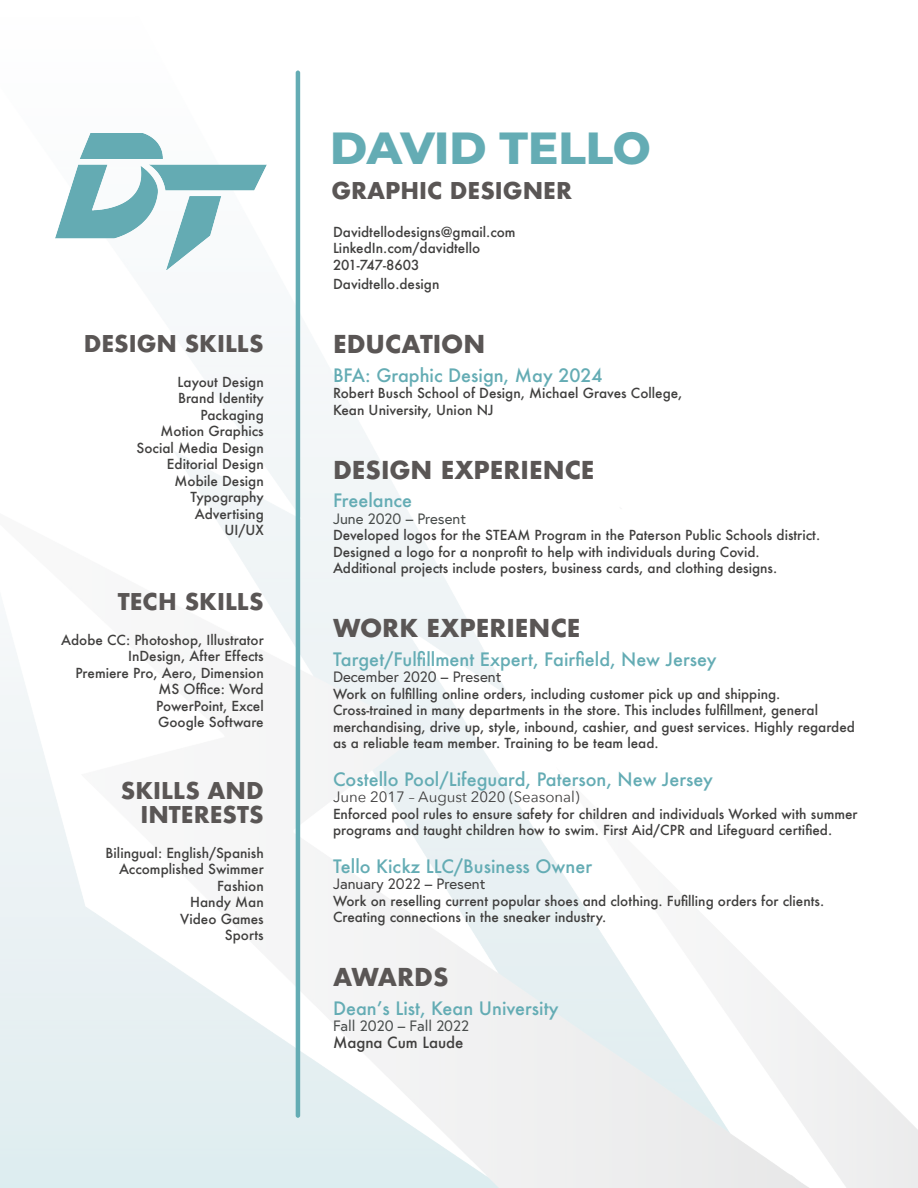
<style>
.page{position:relative;width:918px;height:1188px;background:#fff}
.page>*{position:absolute;margin:0;border:0;box-sizing:border-box;transform-origin:0 0}
.TYPE_2{font:800 45px "Montserrat";letter-spacing:-.005em;color:#64acb4}
.Headers_teal{font:700 24px "Futura";color:#5a5655}
.TYPE_2-2{font:700 24px "Futura";color:#5a5655}
.Headers{font:700 22.5px "Futura";color:#5a5655}
.TYPE{font:700 22.5px "Futura";color:#5a5655}
.TYPE_2-3{font:500 18px "Futura";color:#64acb4}
.TYPE_2-4{font:15px "Europa";color:#403f3f}
.TYPE_2-5{font:15px "Europa";color:#474b4a}
.TYPE_2-6{font:15px "Avenir Next";color:#403f3f}
.type_left_al{font:500 15px "Futura";color:#403f3e}
.type_left_al-2{font:500 13.5px/16.5px "Futura";color:#403f3e}
.type_9{font:500 13.5px "Futura";color:#403f3e}
.type{font:500 13.5px "Futura";color:#403f3e}
.TYPE_2-7{font:500 13.5px "Futura";color:#403f3e}
</style>
<div class="page">
<hr style="left:296px;top:70px;width:4px;height:1048px;background:#64acb4;border-radius:2px">
<img style="left:56px;top:133px;width:211px;height:137px">
<p class="Headers" style="left:84px;top:327px;width:182px">DESIGN SKILLS</p>
<p class="type" style="left:178px;top:372px;width:88px">Layout Design</p>
<p class="type" style="left:178px;top:389px;width:87px">Brand Identity</p>
<p class="type" style="left:200px;top:405px;width:65px">Packaging</p>
<p class="type" style="left:161px;top:422px;width:105px">Motion Graphics</p>
<p class="type" style="left:137px;top:438px;width:129px">Social Media Design</p>
<p class="type" style="left:167px;top:455px;width:98px">Editorial Design</p>
<p class="type" style="left:175px;top:471px;width:91px">Mobile Design</p>
<p class="type" style="left:191px;top:488px;width:75px">Typography</p>
<p class="type" style="left:195px;top:504px;width:71px">Advertising</p>
<p class="type" style="left:224px;top:521px;width:41px">UI/UX</p>
<p class="TYPE" style="left:118px;top:585px;width:148px">TECH SKILLS</p>
<p class="type_9" style="left:61px;top:630px;width:204px">Adobe CC: Photoshop, Illustrator</p>
<p class="type_9" style="left:128px;top:647px;width:137px">InDesign, After Effects</p>
<p class="type_9" style="left:75px;top:663px;width:190px">Premiere Pro, Aero, Dimension</p>
<p class="type_9" style="left:159px;top:680px;width:107px">MS Office: Word</p>
<p class="type_9" style="left:156px;top:696px;width:109px">PowerPoint, Excel</p>
<p class="type_9" style="left:158px;top:713px;width:107px">Google Software</p>
<p class="Headers" style="left:121px;top:774px;width:144px">SKILLS AND</p>
<p class="Headers" style="left:140px;top:798px;width:125px">INTERESTS</p>
<p class="type_9" style="left:106px;top:843px;width:160px">Bilingual: English/Spanish</p>
<p class="type_9" style="left:119px;top:860px;width:146px">Accomplished Swimmer</p>
<p class="type_9" style="left:217px;top:876px;width:48px">Fashion</p>
<p class="type_9" style="left:190px;top:893px;width:75px">Handy Man</p>
<p class="type_9" style="left:180px;top:909px;width:85px">Video Games</p>
<p class="type_9" style="left:225px;top:926px;width:40px">Sports</p>
<p class="TYPE_2" style="left:330px;top:115px;width:322px">DAVID TELLO</p>
<p class="Headers" style="left:332px;top:175px;width:242px">GRAPHIC DESIGNER</p>
<p class="TYPE_2-7" style="left:333px;top:222px;width:184px">Davidtellodesigns@gmail.com</p>
<p class="TYPE_2-7" style="left:333px;top:239px;width:149px">LinkedIn.com/davidtello</p>
<p class="TYPE_2-7" style="left:333px;top:255px;width:88px">201-747-8603</p>
<p class="TYPE_2-7" style="left:333px;top:275px;width:108px">Davidtello.design</p>
<p class="Headers_teal" style="left:333px;top:327px;width:154px">EDUCATION</p>
<p class="TYPE_2-3" style="left:333px;top:363px;width:271px">BFA: Graphic Design, May 2024</p>
<p class="type_left_al-2" style="left:333px;top:385px;width:351px">Robert Busch School of Design, Michael Graves College,</p>
<p class="type_left_al-2" style="left:333px;top:401px;width:162px">Kean University, Union NJ</p>
<p class="Headers_teal" style="left:333px;top:452px;width:263px">DESIGN EXPERIENCE</p>
<p class="TYPE_2-3" style="left:333px;top:488px;width:81px">Freelance</p>
<p class="TYPE_2-5" style="left:333px;top:509px;width:135px">June 2020 – Present</p>
<p class="type_left_al-2" style="left:333px;top:527px;width:489px">Developed logos for the STEAM Program in the Paterson Public Schools district.</p>
<p class="type_left_al-2" style="left:333px;top:543px;width:428px">Designed a logo for a nonprofit to help with individuals during Covid.</p>
<p class="type_left_al-2" style="left:333px;top:560px;width:446px">Additional projects include posters, business cards, and clothing designs.</p>
<p class="Headers_teal" style="left:333px;top:611px;width:249px">WORK EXPERIENCE</p>
<p class="TYPE_2-3" style="left:333px;top:647px;width:385px">Target/Fulfillment Expert, Fairfield, New Jersey</p>
<p class="TYPE_2-4" style="left:333px;top:667px;width:170px">December 2020 – Present</p>
<p class="type_left_al-2" style="left:333px;top:685px;width:449px">Work on fulfilling online orders, including customer pick up and shipping.</p>
<p class="type_left_al-2" style="left:333px;top:702px;width:487px">Cross-trained in many departments in the store. This includes fulfillment, general</p>
<p class="type_left_al-2" style="left:333px;top:718px;width:523px">merchandising, drive up, style, inbound, cashier, and guest services. Highly regarded as a reliable team member. Training to be team lead.</p>
<p class="TYPE_2-3" style="left:333px;top:767px;width:381px">Costello Pool/Lifeguard, Paterson, New Jersey</p>
<p class="TYPE_2-6" style="left:333px;top:784px;width:248px">June 2017 – August 2020 (Seasonal)</p>
<p class="type_left_al-2" style="left:333px;top:805px;width:526px">Enforced pool rules to ensure safety for children and individuals Worked with summer programs and taught children how to swim. First Aid/CPR and Lifeguard certified.</p>
<p class="TYPE_2-3" style="left:333px;top:854px;width:261px">Tello Kickz LLC/Business Owner</p>
<p class="TYPE_2-4" style="left:333px;top:874px;width:154px">January 2022 – Present</p>
<p class="type_left_al-2" style="left:333px;top:892px;width:493px">Work on reselling current popular shoes and clothing. Fufilling orders for clients.</p>
<p class="type_left_al-2" style="left:333px;top:909px;width:275px">Creating connections in the sneaker industry.</p>
<p class="TYPE_2-2" style="left:333px;top:960px;width:117px">AWARDS</p>
<p class="TYPE_2-3" style="left:333px;top:996px;width:227px">Dean’s List, Kean University</p>
<p class="TYPE_2-5" style="left:333px;top:1016px;width:138px">Fall 2020 – Fall 2022</p>
<p class="type_left_al" style="left:333px;top:1032px;width:132px">Magna Cum Laude</p>
</div>
